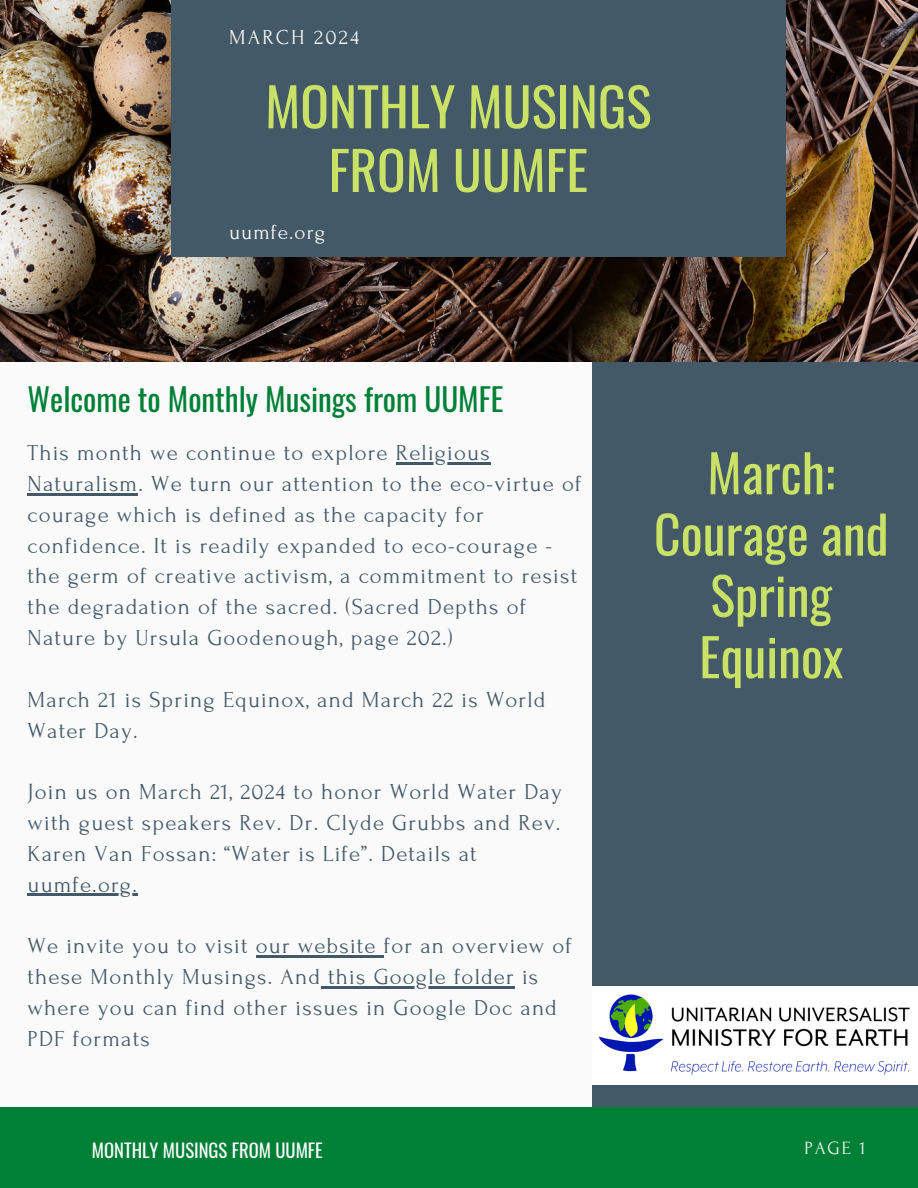
<style>
.page{position:relative;width:918px;height:1188px;background:#fafafa}
.page>*{position:absolute;margin:0;border:0;box-sizing:border-box;transform-origin:0 0}
.t1{font:53.1px/63.6px "Oswald";color:#c9e265;text-align:center}
.t2{font:51.9px/61.3px "Oswald";color:#c9e265;text-align:center}
.t3{font:31.2px "Oswald";color:#008037}
.t4{font:22.8px/30.8px "Forum";letter-spacing:.05em;color:#435967}
.t5{font:21.15px "Forum";letter-spacing:.1em;color:#fafafa}
.t6{font:21.15px "Forum";letter-spacing:.05em;color:#fafafa}
.t7{font:18.75px "Oswald";color:#fafafa}
.t8{font:18.6px "Forum";color:#fafafa}
</style>
<div class="page">
<div style="left:593px;top:324px;width:325px;height:864px;background:#435967"></div>
<img style="left:0;top:0;width:918px;height:361px">
<img style="left:593px;top:986px;width:325px;height:98px">
<div style="left:172px;top:0;width:614px;height:257px;background:#435967"></div>
<div style="left:0;top:1107px;width:918px;height:81px;background:#008037"></div>
<hr style="left:396px;top:462px;width:95px;height:2px;background:#435967">
<hr style="left:28px;top:493px;width:110px;height:2px;background:#435967">
<hr style="left:28px;top:894px;width:110px;height:2px;background:#435967">
<hr style="left:256px;top:955px;width:128px;height:2px;background:#435967">
<hr style="left:321px;top:986px;width:194px;height:2px;background:#435967">
<h1 class="t5" style="left:229px;top:26px;width:131px">MARCH 2024</h1>
<h4 class="t1" style="left:265px;top:73px;width:388px">MONTHLY MUSINGS<br>FROM UUMFE</h4>
<h5 class="t6" style="left:229px;top:220px;width:98px">uumfe.org</h5>
<h5 class="t3" style="left:28px;top:375px;width:478px">Welcome to Monthly Musings from UUMFE</h5>
<h5 class="t4" style="left:28px;top:438px;width:464px">This month we continue to explore Religious</h5>
<h5 class="t4" style="left:28px;top:469px;width:555px">Naturalism. We turn our attention to the eco-virtue of courage which is defined as the capacity for confidence. It is readily expanded to eco-courage - the germ of creative activism, a commitment to resist the degradation of the sacred. (Sacred Depths of Nature by Ursula Goodenough, page 202.)</h5>
<h5 class="t4" style="left:28px;top:684px;width:519px">March 21 is Spring Equinox, and March 22 is World</h5>
<p class="t4" style="left:28px;top:715px;width:112px">Water Day.</p>
<p class="t4" style="left:28px;top:777px;width:536px">Join us on March 21, 2024 to honor World Water Day</p>
<p class="t4" style="left:28px;top:808px;width:534px">with guest speakers Rev. Dr. Clyde Grubbs and Rev.<br>Karen Van Fossan: “Water is Life”. Details at uumfe.org.</p>
<p class="t4" style="left:28px;top:931px;width:546px">We invite you to visit our website for an overview of these Monthly Musings. And this Google folder is where you can find other issues in Google Doc and PDF formats</p>
<h3 class="t2" style="left:654px;top:440px;width:236px">March:<br>Courage and<br>Spring<br>Equinox</h3>
<h2 class="t7" style="left:92px;top:1135px;width:233px">MONTHLY MUSINGS FROM UUMFE</h2>
<h5 class="t8" style="left:804px;top:1138px;width:62px">PAGE 1</h5>
</div>
